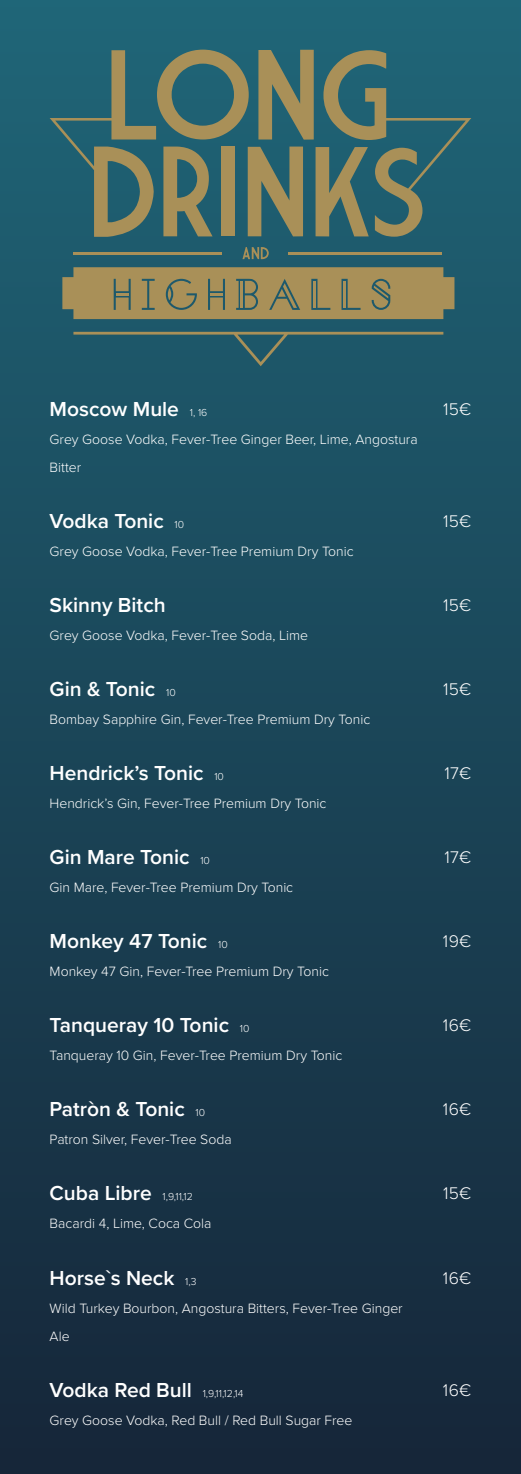
<style>
.page{position:relative;width:521px;height:1474px;background:#fff}
.page>*{position:absolute;margin:0;border:0;box-sizing:border-box;transform-origin:0 0}
.t1{font:600 21px "Proxima Nova";color:#fff}
.t2{font:300 17.5px "Proxima Nova";letter-spacing:.02em;color:#fff}
.t3{font:300 14px/28px "Proxima Nova";color:#fff}
.s1{font-weight:300;font-size:10.5px}
</style>
<div class="page">
<img style="left:0;top:0;width:521px;height:1473px">
<svg style="left:242px;top:247px;width:27px;height:12px"></svg>
<svg style="left:62px;top:267px;width:392px;height:52px;background:#9a8a59"></svg>
<hr style="left:343px;top:281px;width:3px;height:27px;background:#a99058">
<hr style="left:313px;top:281px;width:2px;height:27px;background:#a99058">
<svg style="left:73px;top:332px;width:370px;height:34px;background:#2a5b67"></svg>
<hr style="left:73px;top:252px;width:149px;height:2px;background:#a99058">
<hr style="left:288px;top:252px;width:153px;height:2px;background:#a99058">
<svg style="left:50px;top:50px;width:421px;height:187px;background:#4d6f69"></svg>
<h1 class="t1" style="left:50px;top:393px;width:159px">Moscow Mule <span class="s1">1, 16</span></h1>
<p class="t3" style="left:50px;top:424px;width:369px">Grey Goose Vodka, Fever-Tree Ginger Beer, Lime, Angostura<br>Bitter</p>
<h1 class="t1" style="left:50px;top:505px;width:136px">Vodka Tonic <span class="s1">10</span></h1>
<p class="t3" style="left:50px;top:536px;width:306px">Grey Goose Vodka, Fever-Tree Premium Dry Tonic</p>
<h1 class="t1" style="left:50px;top:589px;width:118px">Skinny Bitch</h1>
<p class="t3" style="left:50px;top:620px;width:260px">Grey Goose Vodka, Fever-Tree Soda, Lime</p>
<h1 class="t1" style="left:50px;top:673px;width:128px">Gin &amp; Tonic <span class="s1">10</span></h1>
<p class="t3" style="left:50px;top:704px;width:322px">Bombay Sapphire Gin, Fever-Tree Premium Dry Tonic</p>
<h1 class="t1" style="left:50px;top:757px;width:176px">Hendrick’s Tonic <span class="s1">10</span></h1>
<p class="t3" style="left:50px;top:788px;width:278px">Hendrick’s Gin, Fever-Tree Premium Dry Tonic</p>
<h1 class="t1" style="left:50px;top:841px;width:162px">Gin Mare Tonic <span class="s1">10</span></h1>
<p class="t3" style="left:50px;top:872px;width:245px">Gin Mare, Fever-Tree Premium Dry Tonic</p>
<h1 class="t1" style="left:50px;top:925px;width:180px">Monkey 47 Tonic <span class="s1">10</span></h1>
<p class="t3" style="left:50px;top:956px;width:281px">Monkey 47 Gin, Fever-Tree Premium Dry Tonic</p>
<h1 class="t1" style="left:50px;top:1009px;width:201px">Tanqueray 10 Tonic <span class="s1">10</span></h1>
<p class="t3" style="left:50px;top:1040px;width:294px">Tanqueray 10 Gin, Fever-Tree Premium Dry Tonic</p>
<h1 class="t1" style="left:50px;top:1093px;width:157px">Patròn &amp; Tonic <span class="s1">10</span></h1>
<p class="t3" style="left:50px;top:1124px;width:184px">Patron Silver, Fever-Tree Soda</p>
<h1 class="t1" style="left:50px;top:1177px;width:145px">Cuba Libre <span class="s1">1,9,11,12</span></h1>
<p class="t3" style="left:50px;top:1208px;width:163px">Bacardi 4, Lime, Coca Cola</p>
<h1 class="t1" style="left:50px;top:1261px;width:148px">Horse`s Neck <span class="s1">1,3</span></h1>
<p class="t3" style="left:50px;top:1292px;width:355px">Wild Turkey Bourbon, Angostura Bitters, Fever-Tree Ginger<br>Ale</p>
<h1 class="t1" style="left:50px;top:1373px;width:195px">Vodka Red Bull <span class="s1">1,9,11,12,14</span></h1>
<p class="t3" style="left:50px;top:1404px;width:304px">Grey Goose Vodka, Red Bull / Red Bull Sugar Free</p>
<p class="t2" style="left:443px;top:396px;width:30px">15€</p>
<p class="t2" style="left:443px;top:508px;width:30px">15€</p>
<p class="t2" style="left:443px;top:592px;width:30px">15€</p>
<p class="t2" style="left:443px;top:676px;width:30px">15€</p>
<p class="t2" style="left:444px;top:760px;width:28px">17€</p>
<p class="t2" style="left:444px;top:844px;width:28px">17€</p>
<p class="t2" style="left:443px;top:928px;width:30px">19€</p>
<p class="t2" style="left:443px;top:1012px;width:30px">16€</p>
<p class="t2" style="left:443px;top:1096px;width:30px">16€</p>
<p class="t2" style="left:443px;top:1180px;width:30px">15€</p>
<p class="t2" style="left:443px;top:1264px;width:30px">16€</p>
<p class="t2" style="left:443px;top:1376px;width:30px">16€</p>
</div>
